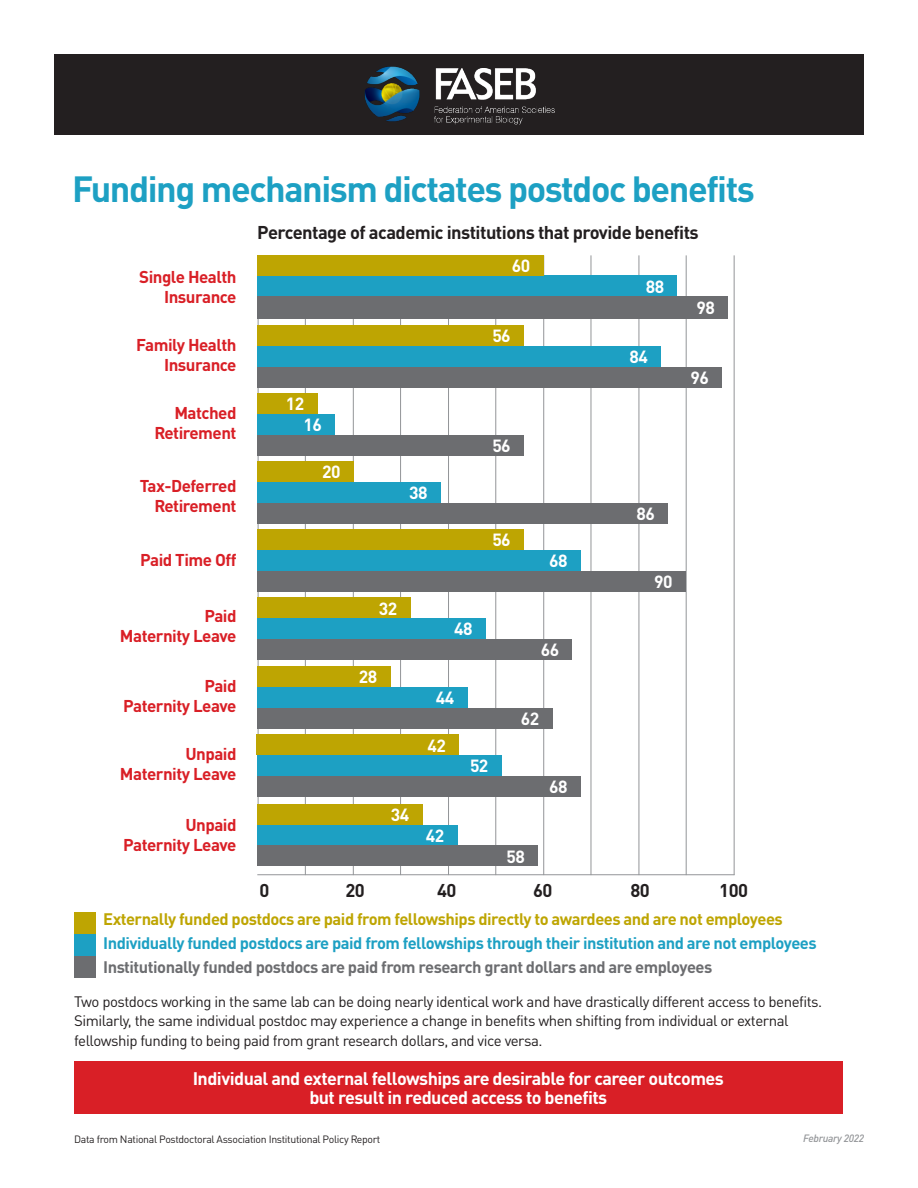
<style>
.page{position:relative;width:918px;height:1188px;background:#fff}
.page>*{position:absolute;margin:0;border:0;box-sizing:border-box;transform-origin:0 0}
.t1{font:700 36px "DINOT";letter-spacing:-.04em;color:#1da0c3}
.t2{font:700 18.3px "DINOT";letter-spacing:-.03em;color:#231f20}
.t3{font:700 18px "DINOT";letter-spacing:-.03em;color:#fff}
.t4{font:700 17.4px "DINOT";letter-spacing:-.03em;color:#fff}
.t5{font:700 16.95px/19.8px "DINOT";letter-spacing:-.03em;color:#d91f26;text-align:right}
.t6{font:700 16.5px "DINOT";letter-spacing:-.03em;color:#1da0c3}
.t7{font:700 16.5px "DINOT";letter-spacing:-.03em;color:#bea502}
.t8{font:700 16.5px "DINOT";letter-spacing:-.03em;color:#6c6d70}
.t9{font:15px/19.5px "DINOT";letter-spacing:-.03em;color:#231f20}
.t10{font:10.5px "DINOT";letter-spacing:-.03em;color:#231f20}
.t11{font:italic 500 10.5px "DINOT";letter-spacing:-.03em;color:#939598}
</style>
<div class="page">
<div style="left:74px;top:1061px;width:768px;height:53px;background:#d91f26"></div>
<hr style="left:305px;top:255px;width:1px;height:620px;background:#939598">
<hr style="left:400px;top:255px;width:1px;height:620px;background:#939598">
<hr style="left:495px;top:255px;width:1px;height:620px;background:#939598">
<hr style="left:591px;top:255px;width:1px;height:620px;background:#939598">
<hr style="left:686px;top:255px;width:1px;height:620px;background:#939598">
<hr style="left:258px;top:255px;width:1px;height:577px;background:#939598">
<hr style="left:353px;top:255px;width:1px;height:620px;background:#939598">
<hr style="left:448px;top:255px;width:1px;height:620px;background:#939598">
<hr style="left:543px;top:255px;width:1px;height:620px;background:#939598">
<hr style="left:639px;top:255px;width:1px;height:620px;background:#939598">
<hr style="left:734px;top:255px;width:1px;height:620px;background:#939598">
<div style="left:54px;top:54px;width:810px;height:81px;background:#231f20"></div>
<img style="left:364px;top:66px;width:191px;height:59px">
<div style="left:257px;top:275px;width:420px;height:21px;background:#1da0c3"></div>
<div style="left:257px;top:255px;width:286px;height:20px;background:#bea502"></div>
<div style="left:257px;top:325px;width:267px;height:21px;background:#bea502"></div>
<div style="left:257px;top:393px;width:61px;height:21px;background:#bea502"></div>
<div style="left:257px;top:461px;width:97px;height:21px;background:#bea502"></div>
<div style="left:257px;top:529px;width:267px;height:21px;background:#bea502"></div>
<div style="left:257px;top:597px;width:153px;height:21px;background:#bea502"></div>
<div style="left:257px;top:666px;width:133px;height:21px;background:#bea502"></div>
<div style="left:257px;top:734px;width:202px;height:21px;background:#bea502"></div>
<div style="left:257px;top:804px;width:165px;height:21px;background:#bea502"></div>
<div style="left:257px;top:346px;width:404px;height:21px;background:#1da0c3"></div>
<div style="left:257px;top:414px;width:78px;height:21px;background:#1da0c3"></div>
<div style="left:257px;top:482px;width:184px;height:21px;background:#1da0c3"></div>
<div style="left:257px;top:550px;width:324px;height:21px;background:#1da0c3"></div>
<div style="left:257px;top:618px;width:229px;height:21px;background:#1da0c3"></div>
<div style="left:257px;top:687px;width:210px;height:21px;background:#1da0c3"></div>
<div style="left:257px;top:755px;width:245px;height:21px;background:#1da0c3"></div>
<div style="left:257px;top:825px;width:200px;height:21px;background:#1da0c3"></div>
<div style="left:74px;top:935px;width:22px;height:21px;background:#1da0c3"></div>
<div style="left:74px;top:913px;width:22px;height:21px;background:#bea502"></div>
<div style="left:257px;top:296px;width:471px;height:23px;background:#6c6d70"></div>
<div style="left:257px;top:367px;width:465px;height:20px;background:#6c6d70"></div>
<div style="left:257px;top:435px;width:267px;height:21px;background:#6c6d70"></div>
<div style="left:257px;top:503px;width:411px;height:21px;background:#6c6d70"></div>
<div style="left:257px;top:571px;width:429px;height:21px;background:#6c6d70"></div>
<div style="left:257px;top:639px;width:315px;height:21px;background:#6c6d70"></div>
<div style="left:257px;top:708px;width:295px;height:20px;background:#6c6d70"></div>
<div style="left:257px;top:776px;width:324px;height:21px;background:#6c6d70"></div>
<div style="left:257px;top:846px;width:281px;height:20px;background:#6c6d70"></div>
<div style="left:74px;top:956px;width:22px;height:22px;background:#6c6d70"></div>
<hr style="left:257px;top:874px;width:477px;height:1px;background:#939598">
<p class="t1" style="left:72px;top:165px;width:684px">Funding mechanism dictates postdoc benefits</p>
<p class="t5" style="left:139px;top:266px;width:99px">Single Health</p>
<p class="t5" style="left:164px;top:286px;width:74px">Insurance</p>
<p class="t5" style="left:136px;top:335px;width:102px">Family Health</p>
<p class="t5" style="left:164px;top:354px;width:74px">Insurance</p>
<p class="t5" style="left:154px;top:403px;width:84px">Matched<br>Retirement</p>
<p class="t5" style="left:140px;top:475px;width:98px">Tax-Deferred</p>
<p class="t5" style="left:154px;top:495px;width:84px">Retirement</p>
<p class="t5" style="left:140px;top:550px;width:98px">Paid Time Off</p>
<p class="t5" style="left:204px;top:606px;width:34px">Paid</p>
<p class="t5" style="left:120px;top:625px;width:118px">Maternity Leave</p>
<p class="t5" style="left:204px;top:675px;width:34px">Paid</p>
<p class="t5" style="left:123px;top:695px;width:115px">Paternity Leave</p>
<p class="t5" style="left:185px;top:744px;width:53px">Unpaid</p>
<p class="t5" style="left:120px;top:763px;width:118px">Maternity Leave</p>
<p class="t5" style="left:185px;top:815px;width:53px">Unpaid</p>
<p class="t5" style="left:123px;top:835px;width:115px">Paternity Leave</p>
<p class="t2" style="left:257px;top:221px;width:443px">Percentage of academic institutions that provide benefits</p>
<p class="t4" style="left:512px;top:254px;width:20px">60</p>
<p class="t4" style="left:492px;top:324px;width:20px">56</p>
<p class="t4" style="left:286px;top:392px;width:20px">12</p>
<p class="t4" style="left:303px;top:413px;width:20px">16</p>
<p class="t4" style="left:322px;top:461px;width:20px">20</p>
<p class="t4" style="left:492px;top:434px;width:20px">56</p>
<p class="t4" style="left:409px;top:482px;width:20px">38</p>
<p class="t4" style="left:492px;top:529px;width:20px">56</p>
<p class="t4" style="left:549px;top:550px;width:20px">68</p>
<p class="t4" style="left:379px;top:597px;width:20px">32</p>
<p class="t4" style="left:359px;top:665px;width:20px">28</p>
<p class="t4" style="left:391px;top:803px;width:20px">34</p>
<p class="t4" style="left:454px;top:618px;width:20px">48</p>
<p class="t4" style="left:436px;top:686px;width:20px">44</p>
<p class="t4" style="left:427px;top:734px;width:20px">42</p>
<p class="t4" style="left:426px;top:824px;width:20px">42</p>
<p class="t4" style="left:470px;top:755px;width:20px">52</p>
<p class="t4" style="left:541px;top:639px;width:20px">66</p>
<p class="t4" style="left:521px;top:707px;width:20px">62</p>
<p class="t4" style="left:549px;top:776px;width:20px">68</p>
<p class="t4" style="left:507px;top:845px;width:20px">58</p>
<p class="t4" style="left:646px;top:275px;width:20px">88</p>
<p class="t4" style="left:629px;top:345px;width:20px">84</p>
<p class="t4" style="left:696px;top:297px;width:20px">98</p>
<p class="t4" style="left:690px;top:366px;width:20px">96</p>
<p class="t4" style="left:637px;top:503px;width:20px">86</p>
<p class="t4" style="left:654px;top:570px;width:20px">90</p>
<p class="t2" style="left:260px;top:878px;width:11px">0</p>
<p class="t2" style="left:346px;top:878px;width:21px">20</p>
<p class="t2" style="left:437px;top:878px;width:21px">40</p>
<p class="t2" style="left:533px;top:878px;width:21px">60</p>
<p class="t2" style="left:630px;top:878px;width:21px">80</p>
<p class="t2" style="left:719px;top:878px;width:30px">100</p>
<p class="t7" style="left:103px;top:909px;width:681px">Externally funded postdocs are paid from fellowships directly to awardees and are not employees</p>
<p class="t6" style="left:103px;top:933px;width:715px">Individually funded postdocs are paid from fellowships through their institution and are not employees</p>
<p class="t8" style="left:103px;top:957px;width:611px">Institutionally funded postdocs are paid from research grant dollars and are employees</p>
<p class="t9" style="left:74px;top:991px;width:750px">Two postdocs working in the same lab can be doing nearly identical work and have drastically different access to benefits.<br>Similarly, the same individual postdoc may experience a change in benefits when shifting from individual or external fellowship funding to being paid from grant research dollars, and vice versa.</p>
<p class="t3" style="left:193px;top:1066px;width:533px">Individual and external fellowships are desirable for career outcomes</p>
<p class="t3" style="left:309px;top:1086px;width:299px">but result in reduced access to benefits</p>
<p class="t10" style="left:74px;top:1133px;width:308px">Data from National Postdoctoral Association Institutional Policy Report</p>
<p class="t11" style="left:803px;top:1132px;width:62px">February 2022</p>
</div>
